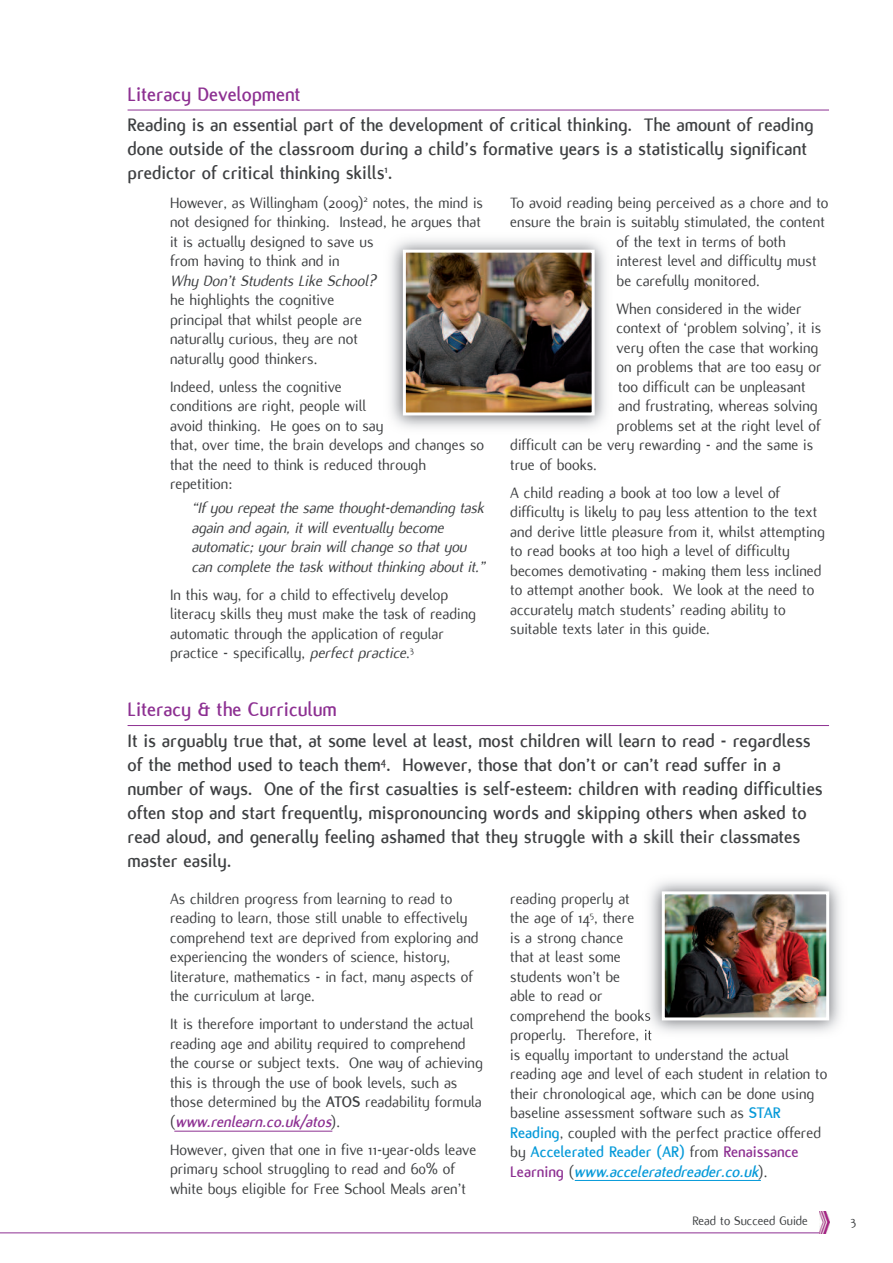
<style>
.page{position:relative;width:893px;height:1263px;background:#fff}
.page>*{position:absolute;margin:0;border:0;box-sizing:border-box;transform-origin:0 0}
.t1{font:700 21px "Flux";color:#8d3092}
.t2{font:700 19.5px/24px "Flux";color:#3e4042}
.t3{font:16.5px/19.5px "Flux";color:#3e4042}
.t4{font:italic 16.5px/19.5px "Flux";letter-spacing:-.01em;color:#3e4042}
.t5{font:13.5px "Flux";color:#3e4042}
.s1{font-style:italic}
.s2{font-weight:700}
.s3{font-weight:700;font-style:italic;color:#8d3092}
.s4{font-weight:700;color:#069ad9}
.s5{font-weight:700;color:#8d3092}
.s6{font-weight:700;font-style:italic;color:#069ad9}
</style>
<div class="page">
<hr style="left:128px;top:110px;width:701px;height:1px;background:#8d3092">
<hr style="left:174px;top:1131px;width:158px;height:1px;background:#8d3092">
<hr style="left:575px;top:1180px;width:186px;height:1px;background:#069ad9">
<hr style="left:128px;top:725px;width:701px;height:1px;background:#8d3092">
<hr style="left:0;top:1232px;width:820px;height:1px;background:#8d3092">
<img style="left:819px;top:1212px;width:10px;height:21px">
<img style="left:390px;top:239px;width:216px;height:189px">
<img style="left:407px;top:254px;width:184px;height:157px">
<div style="left:403px;top:250px;width:192px;height:165px;border:3px solid #fff"></div>
<img style="left:643px;top:880px;width:198px;height:161px">
<img style="left:666px;top:895px;width:159px;height:121px">
<div style="left:662px;top:891px;width:167px;height:129px;border:3px solid #fff"></div>
<p class="t1" style="left:128px;top:83px;width:175px">Literacy Development</p>
<p class="t2" style="left:128px;top:113px;width:687px">Reading is an essential part of the development of critical thinking. The amount of reading done outside of the classroom during a child’s formative years is a statistically significant predictor of critical thinking skills<sup>1</sup>.</p>
<p class="t3" style="left:170px;top:193px;width:315px">However, as Willingham (2009)<sup>2</sup> notes, the mind is not designed for thinking. Instead, he argues that it is actually designed to save us<br>from having to think and in</p>
<p class="t4" style="left:170px;top:271px;width:207px">Why Don’t Students Like School?</p>
<p class="t3" style="left:170px;top:290px;width:194px">he highlights the cognitive principal that whilst people are naturally curious, they are not naturally good thinkers.</p>
<p class="t3" style="left:170px;top:377px;width:316px">Indeed, unless the cognitive<br>conditions are right, people will<br>avoid thinking. He goes on to say<br>that, over time, the brain develops and changes so that the need to think is reduced through repetition:</p>
<p class="t4" style="left:191px;top:498px;width:295px">“If you repeat the same thought-demanding task again and again, it will eventually become automatic; your brain will change so that you can complete the task without thinking about it.”</p>
<p class="t3" style="left:170px;top:585px;width:307px">In this way, for a child to effectively develop literacy skills they must make the task of reading automatic through the application of regular practice - specifically, <span class="s1">perfect practice</span>.<sup>3</sup></p>
<p class="t3" style="left:510px;top:193px;width:320px">To avoid reading being perceived as a chore and to</p>
<p class="t3" style="left:510px;top:212px;width:316px">ensure the brain is suitably stimulated, the content</p>
<p class="t3" style="left:617px;top:232px;width:171px">of the text in terms of both</p>
<p class="t3" style="left:617px;top:251px;width:201px">interest level and difficulty must</p>
<p class="t3" style="left:617px;top:271px;width:145px">be carefully monitored.</p>
<p class="t3" style="left:617px;top:299px;width:186px">When considered in the wider</p>
<p class="t3" style="left:617px;top:318px;width:206px">context of ‘problem solving’, it is</p>
<p class="t3" style="left:617px;top:338px;width:203px">very often the case that working</p>
<p class="t3" style="left:617px;top:357px;width:206px">on problems that are too easy or</p>
<p class="t3" style="left:618px;top:377px;width:189px">too difficult can be unpleasant</p>
<p class="t3" style="left:618px;top:396px;width:201px">and frustrating, whereas solving</p>
<p class="t3" style="left:617px;top:416px;width:206px">problems set at the right level of</p>
<p class="t3" style="left:510px;top:435px;width:304px">difficult can be very rewarding - and the same is</p>
<p class="t3" style="left:510px;top:455px;width:88px">true of books.</p>
<p class="t3" style="left:510px;top:483px;width:316px">A child reading a book at too low a level of difficulty is likely to pay less attention to the text and derive little pleasure from it, whilst attempting to read books at too high a level of difficulty becomes demotivating - making them less inclined to attempt another book. We look at the need to accurately match students’ reading ability to suitable texts later in this guide.</p>
<p class="t1" style="left:128px;top:698px;width:211px">Literacy &amp; the Curriculum</p>
<p class="t2" style="left:128px;top:729px;width:697px">It is arguably true that, at some level at least, most children will learn to read - regardless of the method used to teach them<sup>4</sup>. However, those that don’t or can’t read suffer in a number of ways. One of the first casualties is self-esteem: children with reading difficulties often stop and start frequently, mispronouncing words and skipping others when asked to read aloud, and generally feeling ashamed that they struggle with a skill their classmates master easily.</p>
<p class="t3" style="left:170px;top:889px;width:310px">As children progress from learning to read to reading to learn, those still unable to effectively comprehend text are deprived from exploring and experiencing the wonders of science, history, literature, mathematics - in fact, many aspects of the curriculum at large.</p>
<p class="t3" style="left:170px;top:1014px;width:314px">It is therefore important to understand the actual reading age and ability required to comprehend the course or subject texts. One way of achieving this is through the use of book levels, such as those determined by the <span class="s2">ATOS</span> readability formula (<span class="s3">www.renlearn.co.uk/atos</span>).</p>
<p class="t3" style="left:170px;top:1140px;width:308px">However, given that one in five 11-year-olds leave primary school struggling to read and 60% of white boys eligible for Free School Meals aren’t</p>
<p class="t3" style="left:510px;top:889px;width:319px">reading properly at<br>the age of 14<sup>5</sup>, there<br>is a strong chance<br>that at least some<br>students won’t be<br>able to read or<br>comprehend the books<br>properly. Therefore, it<br>is equally important to understand the actual reading age and level of each student in relation to their chronological age, which can be done using baseline assessment software such as <span class="s4">STAR<br>Reading</span>, coupled with the perfect practice offered by <span class="s4">Accelerated Reader (AR)</span> from <span class="s5">Renaissance<br>Learning</span> (<span class="s6">www.acceleratedreader.co.uk</span>).</p>
<p class="t5" style="left:692px;top:1213px;width:117px">Read to Succeed Guide</p>
<p class="t5" style="left:850px;top:1213px;width:7px">3</p>
</div>
